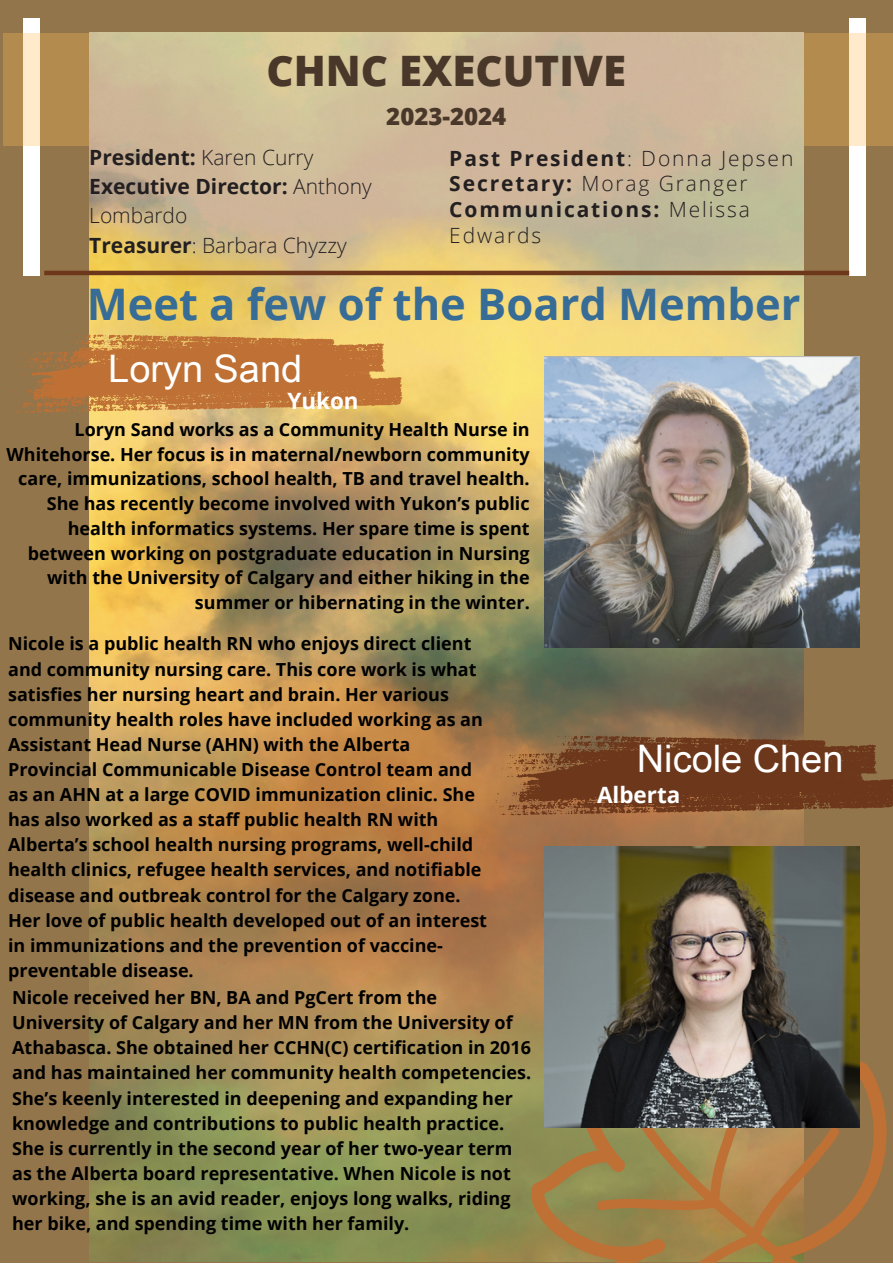
<style>
.page{position:relative;width:893px;height:1264px;background:#fff}
.page>*{position:absolute;margin:0;border:0;box-sizing:border-box;transform-origin:0 0}
.t1{font:700 43.5px "Open Sans";color:#376c97}
.t2{font:800 42px "Open Sans";color:#49372a}
.t3{font:37.95px "Arial Unicode MS";color:#fff}
.t4{font:800 24px "Open Sans";color:#49372a}
.t5{font:700 22.5px "Open Sans";color:#fff}
.t6{font:700 21px/25.8px "Open Sans";letter-spacing:.09em;color:#231f20}
.t7{font:700 21px/29.2px "Open Sans";color:#231f20}
.t8{font:300 21px "Open Sans";color:#231f20}
.t9{font:300 21px "Open Sans";letter-spacing:.09em;color:#231f20}
.t10{font:700 18px/25px "Open Sans";color:#000}
.s1{font-weight:300}
.s2{font-weight:700}
</style>
<div class="page">
<div style="left:0;top:0;width:892px;height:1262px;background:#93754b"></div>
<div style="left:24px;top:19px;width:16px;height:256px;background:#fff"></div>
<div style="left:849px;top:19px;width:17px;height:256px;background:#fff"></div>
<svg style="left:3px;top:33px;width:889px;height:113px;background:#c29d67"></svg>
<img style="left:89px;top:33px;width:714px;height:1228px">
<hr style="left:44px;top:271px;width:805px;height:4px;background:#6c371a">
<svg style="left:11px;top:334px;width:392px;height:79px;background:#c07e40"></svg>
<img style="left:544px;top:356px;width:315px;height:291px">
<svg style="left:492px;top:735px;width:400px;height:80px;background:#7b4928"></svg>
<svg style="left:530px;top:986px;width:356px;height:276px"></svg>
<img style="left:544px;top:846px;width:315px;height:281px">
<p class="t2" style="left:266px;top:41px;width:361px">CHNC EXECUTIVE</p>
<p class="t4" style="left:386px;top:99px;width:121px">2023-2024</p>
<p class="t6" style="left:449px;top:144px;width:345px">Past President<span class="s1">: Donna Jepsen</span></p>
<p class="t9" style="left:449px;top:169px;width:300px"><span class="s2">Secretary:</span> Morag Granger</p>
<p class="t6" style="left:449px;top:196px;width:302px">Communications: <span class="s1">Melissa<br>Edwards</span></p>
<p class="t7" style="left:89px;top:142px;width:225px">President: <span class="s1">Karen Curry</span></p>
<p class="t7" style="left:89px;top:171px;width:284px">Executive Director: <span class="s1">Anthony<br>Lombardo</span></p>
<p class="t8" style="left:89px;top:230px;width:259px"><span class="s2">Treasurer</span>: Barbara Chyzzy</p>
<p class="t1" style="left:87px;top:274px;width:715px">Meet a few of the Board Member</p>
<p class="t3" style="left:108px;top:341px;width:195px">Loryn Sand</p>
<p class="t5" style="left:287px;top:384px;width:73px">Yukon</p>
<p class="t10" style="left:7px;top:416px;width:525px;text-align:right">Loryn Sand works as a Community Health Nurse in Whitehorse. Her focus is in maternal/newborn community care, immunizations, school health, TB and travel health.<br>She has recently become involved with Yukon’s public health informatics systems. Her spare time is spent between working on postgraduate education in Nursing with the University of Calgary and either hiking in the summer or hibernating in the winter.</p>
<p class="t10" style="left:8px;top:631px;width:480px">Nicole is a public health RN who enjoys direct client and community nursing care. This core work is what satisfies her nursing heart and brain. Her various community health roles have included working as an Assistant Head Nurse (AHN) with the Alberta Provincial Communicable Disease Control team and as an AHN at a large COVID immunization clinic. She has also worked as a staff public health RN with Alberta’s school health nursing programs, well-child health clinics, refugee health services, and notifiable disease and outbreak control for the Calgary zone.<br>Her love of public health developed out of an interest in immunizations and the prevention of vaccine&shy;preventable disease.</p>
<p class="t10" style="left:12px;top:984px;width:520px">Nicole received her BN, BA and PgCert from the University of Calgary and her MN from the University of Athabasca. She obtained her CCHN(C) certification in 2016 and has maintained her community health competencies.<br>She’s keenly interested in deepening and expanding her knowledge and contributions to public health practice.<br>She is currently in the second year of her two-year term as the Alberta board representative. When Nicole is not working, she is an avid reader, enjoys long walks, riding her bike, and spending time with her family.</p>
<p class="t3" style="left:637px;top:731px;width:208px">Nicole Chen</p>
<p class="t5" style="left:597px;top:778px;width:85px">Alberta</p>
</div>
